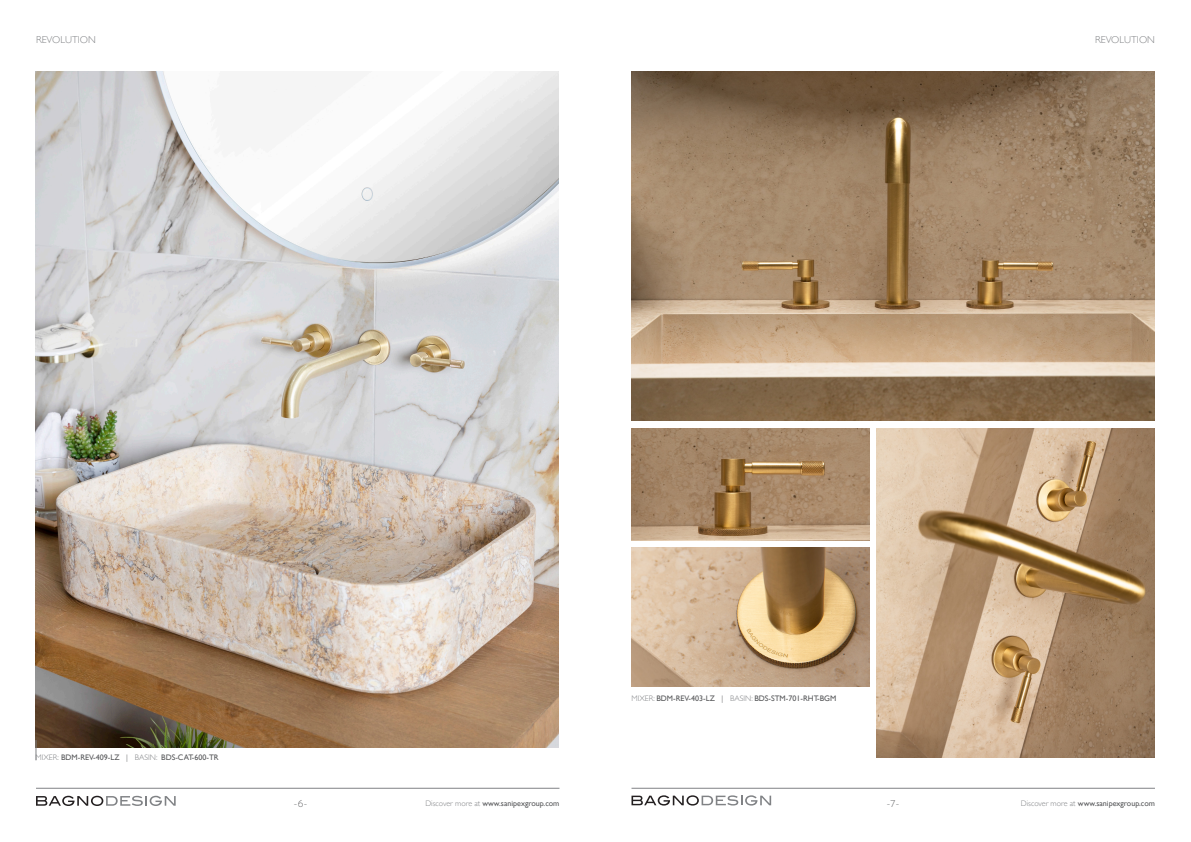
<style>
.page{position:relative;width:1191px;height:842px;background:#fff}
.page>*{position:absolute;margin:0;border:0;box-sizing:border-box;transform-origin:0 0}
.t1{font:300 10px "Gill Sans";color:#808285}
.t2{font:300 10px "Brandon Grotesque";color:#57585a}
.t3{font:8px "Gill Sans";color:#57585a}
.s1{font-weight:300;color:#808285}
.s2{font-weight:300}
</style>
<div class="page">
<svg style="left:36px;top:796px;width:140px;height:10px"></svg>
<svg style="left:631px;top:795px;width:140px;height:10px"></svg>
<hr style="left:631px;top:788px;width:524px;height:1px;background:#808285">
<hr style="left:36px;top:788px;width:523px;height:1px;background:#808285">
<img style="left:36px;top:71px;width:523px;height:677px">
<svg style="left:36px;top:740px;width:1px;height:20px"></svg>
<img style="left:631px;top:547px;width:238px;height:140px">
<img style="left:631px;top:71px;width:523px;height:349px">
<img style="left:631px;top:428px;width:238px;height:113px">
<img style="left:876px;top:428px;width:278px;height:330px">
<p class="t1" style="left:36px;top:32px;width:61px">REVOLUTION</p>
<p class="t1" style="left:1095px;top:32px;width:61px">REVOLUTION</p>
<p class="t3" style="left:36px;top:753px;width:185px"><span class="s1">MIXER:</span> BDM-REV-409-LZ <span class="s2">|</span> <span class="s1">BASIN:</span> BDS-CAT-600-TR</p>
<p class="t3" style="left:631px;top:694px;width:206px"><span class="s1">MIXER:</span> BDM-REV-403-LZ <span class="s2">|</span> <span class="s1">BASIN:</span> BDS-STM-701-RHT-BGM</p>
<p class="t2" style="left:293px;top:796px;width:16px">-6-</p>
<p class="t2" style="left:886px;top:796px;width:15px">-7-</p>
<p class="t3" style="left:425px;top:798px;width:136px"><span class="s1">Discover more at</span> www.sanipexgroup.com</p>
<p class="t3" style="left:1020px;top:798px;width:136px"><span class="s1">Discover more at</span> www.sanipexgroup.com</p>
</div>
